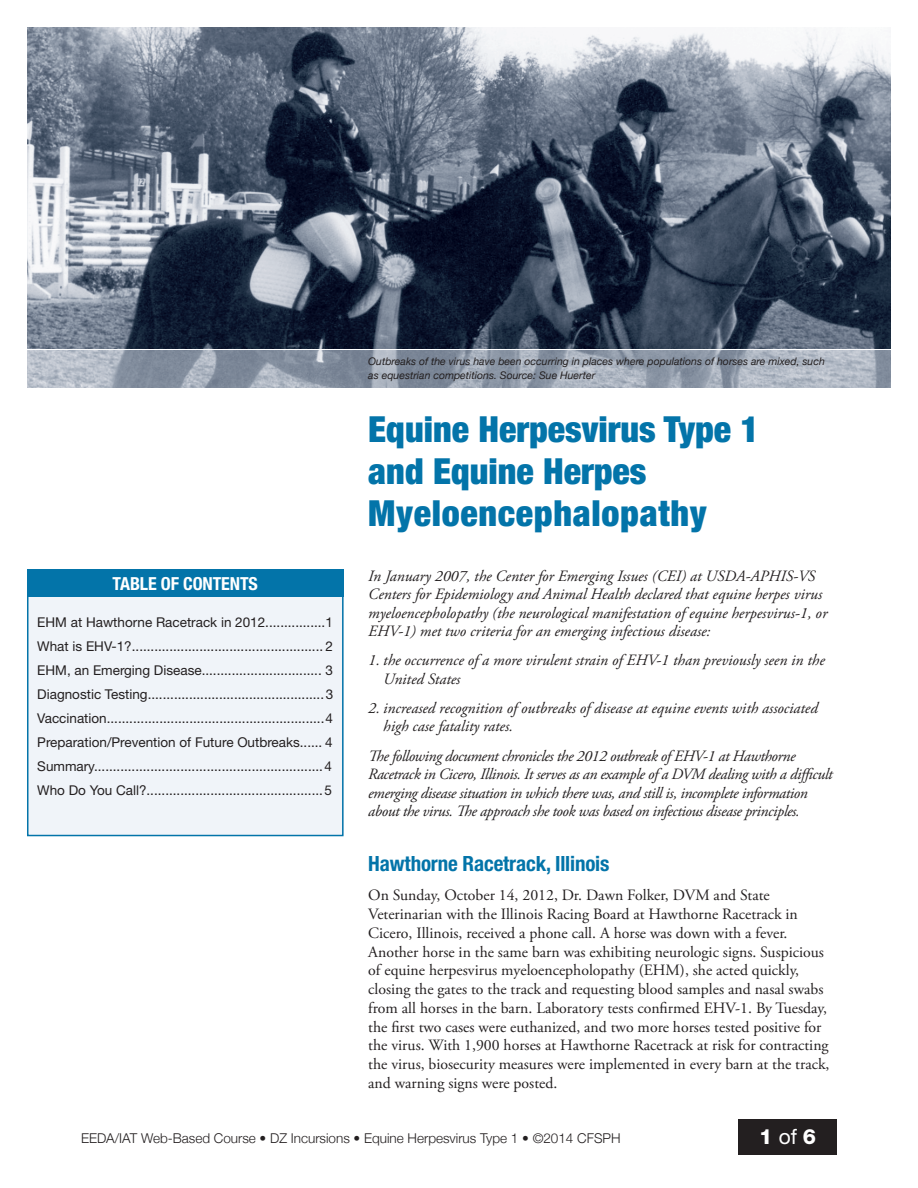
<style>
.page{position:relative;width:918px;height:1188px;background:#fff}
.page>*{position:absolute;margin:0;border:0;box-sizing:border-box;transform-origin:0 0}
.S1_ChapterHeadding{font:900 condensed 36px/42px "Helvetica Neue";letter-spacing:.02em;color:#0374a9}
.S1_ChapterHeadding-2{font:900 condensed 36px "Helvetica Neue";color:#0374a9}
.S1_1_SectionHeaders{font:700 condensed 21px "Helvetica Neue";letter-spacing:-.005em;color:#0374a9}
.FACTLIST_SITE{font:800 21px "Helvetica Neue";color:#fff}
.S1_8_TableHeaders{font:700 condensed 18px "Helvetica Neue";letter-spacing:-.005em;color:#fff}
.S1_2_Body{font:15.75px/18.8px "Adobe Garamond Pro";color:#231f20}
.S1_2_Body-2{font:italic 15.75px/18.5px "Adobe Garamond Pro";color:#231f20}
.S1_2_Body-3{font:italic 15.75px/18.5px "Adobe Garamond Pro";letter-spacing:-.025em;color:#231f20}
.S1_AuthorInfo{font:13.5px "Helvetica Neue";color:#231f20}
.t1{font:300 13.5px "Helvetica Neue";color:#231f20}
.S1_3_ImageInfo{font:italic 10.5px/13.5px "Helvetica Neue";color:#231f20}
.s1{font-weight:400}
</style>
<div class="page">
<div style="left:738px;top:1119px;width:99px;height:35px;background:#231f20"></div>
<img style="left:27px;top:27px;width:864px;height:322px">
<img style="left:27px;top:350px;width:864px;height:38px">
<div style="left:27px;top:580px;width:317px;height:255px;background:#f0f4f9"></div>
<div style="left:27px;top:582px;width:317px;height:254px;border:2px solid #0374a9"></div>
<div style="left:27px;top:569px;width:317px;height:27px;background:#0374a9"></div>
<p class="S1_8_TableHeaders" style="left:113px;top:572px;width:147px">TABLE OF CONTENTS</p>
<p class="S1_AuthorInfo" style="left:37px;top:614px;width:297px">EHM at Hawthorne Racetrack in 2012................1</p>
<p class="S1_AuthorInfo" style="left:37px;top:638px;width:297px">What is EHV-1?................................................... 2</p>
<p class="S1_AuthorInfo" style="left:37px;top:662px;width:297px">EHM, an Emerging Disease................................ 3</p>
<p class="S1_AuthorInfo" style="left:37px;top:686px;width:297px">Diagnostic Testing...............................................3</p>
<p class="S1_AuthorInfo" style="left:37px;top:710px;width:297px">Vaccination.......................................................... 4</p>
<p class="S1_AuthorInfo" style="left:37px;top:734px;width:297px">Preparation/Prevention of Future Outbreaks...... 4</p>
<p class="S1_AuthorInfo" style="left:37px;top:758px;width:296px">Summary.............................................................4</p>
<p class="S1_AuthorInfo" style="left:37px;top:782px;width:296px">Who Do You Call?............................................... 5</p>
<p class="S1_3_ImageInfo" style="left:368px;top:354px;width:458px">Outbreaks of the virus have been occurring in places where populations of horses are mixed, such as equestrian competitions. Source: Sue Huerter</p>
<p class="S1_ChapterHeadding-2" style="left:368px;top:407px;width:392px">Equine Herpesvirus Type 1</p>
<p class="S1_ChapterHeadding" style="left:368px;top:449px;width:340px">and Equine Herpes<br>Myeloencephalopathy</p>
<p class="S1_2_Body-2" style="left:368px;top:567px;width:461px">In January 2007, the Center for Emerging Issues (CEI) at USDA-APHIS-VS Centers for Epidemiology and Animal Health declared that equine herpes virus myeloencepholopathy (the neurological manifestation of equine herpesvirus-1, or EHV-1) met two criteria for an emerging infectious disease:</p>
<p class="S1_2_Body-2" style="left:383px;top:651px;width:443px;text-indent:-15px">1. the occurrence of a more virulent strain of EHV-1 than previously seen in the<br>United States</p>
<p class="S1_2_Body-2" style="left:383px;top:699px;width:436px;text-indent:-15px">2. increased recognition of outbreaks of disease at equine events with associated high case fatality rates.</p>
<p class="S1_2_Body-3" style="left:368px;top:747px;width:466px">The following document chronicles the 2012 outbreak of EHV-1 at Hawthorne Racetrack in Cicero, Illinois. It serves as an example of a DVM dealing with a difficult emerging disease situation in which there was, and still is, incomplete information about the virus. The approach she took was based on infectious disease principles.</p>
<p class="S1_1_SectionHeaders" style="left:368px;top:851px;width:243px">Hawthorne Racetrack, Illinois</p>
<p class="S1_2_Body" style="left:368px;top:886px;width:463px">On Sunday, October 14, 2012, Dr. Dawn Folker, DVM and State Veterinarian with the Illinois Racing Board at Hawthorne Racetrack in Cicero, Illinois, received a phone call. A horse was down with a fever.<br>Another horse in the same barn was exhibiting neurologic signs. Suspicious of equine herpesvirus myeloencepholopathy (EHM), she acted quickly, closing the gates to the track and requesting blood samples and nasal swabs from all horses in the barn. Laboratory tests confirmed EHV-1. By Tuesday, the first two cases were euthanized, and two more horses tested positive for the virus. With 1,900 horses at Hawthorne Racetrack at risk for contracting the virus, biosecurity measures were implemented in every barn at the track, and warning signs were posted.</p>
<p class="t1" style="left:81px;top:1128px;width:541px">EEDA/IAT Web-Based Course • DZ Incursions • Equine Herpesvirus Type 1 • ©2014 CFSPH</p>
<p class="FACTLIST_SITE" style="left:759px;top:1124px;width:59px">1 <span class="s1">of</span> 6</p>
</div>
